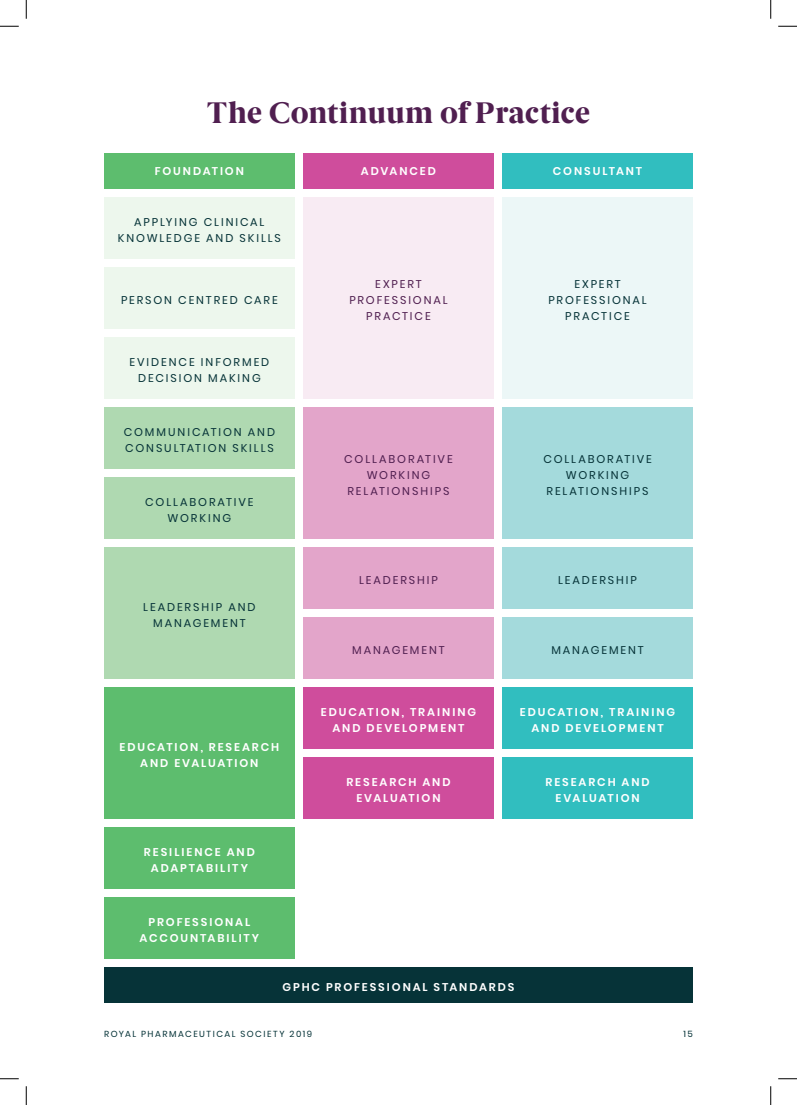
<style>
.page{position:relative;width:797px;height:1105px;background:#fff}
.page>*{position:absolute;margin:0;border:0;box-sizing:border-box;transform-origin:0 0}
.t1{font:800 30px "Berlingske Serif";letter-spacing:.01em;color:#501f50}
.t2{font:600 11.25px/16.2px "Poppins";letter-spacing:.165em;color:#fff;text-align:center}
.t3{font:11.25px/16.2px "Poppins";letter-spacing:.17em;color:#063338;text-align:center}
.t4{font:11.25px/16.2px "Poppins";letter-spacing:.165em;color:#501f50;text-align:center}
.t5{font:8.75px "Poppins";letter-spacing:.175em;color:#063338}
</style>
<div class="page">
<div style="left:104px;top:827px;width:190px;height:61px;background:#5dbd6e"></div>
<div style="left:104px;top:897px;width:190px;height:61px;background:#5dbd6e"></div>
<div style="left:104px;top:967px;width:588px;height:35px;background:#063338"></div>
<div style="left:104px;top:337px;width:190px;height:61px;background:#edf7ed"></div>
<div style="left:104px;top:407px;width:190px;height:61px;background:#afd9b1"></div>
<div style="left:303px;top:197px;width:190px;height:201px;background:#f8ebf3"></div>
<div style="left:502px;top:197px;width:190px;height:201px;background:#ecf7f7"></div>
<div style="left:303px;top:407px;width:190px;height:131px;background:#e3a5ca"></div>
<div style="left:502px;top:407px;width:190px;height:131px;background:#a4dadc"></div>
<div style="left:303px;top:547px;width:190px;height:61px;background:#e3a5ca"></div>
<div style="left:502px;top:547px;width:190px;height:61px;background:#a4dadc"></div>
<div style="left:303px;top:617px;width:190px;height:61px;background:#e3a5ca"></div>
<div style="left:502px;top:617px;width:190px;height:61px;background:#a4dadc"></div>
<div style="left:104px;top:197px;width:190px;height:61px;background:#edf7ed"></div>
<div style="left:104px;top:477px;width:190px;height:61px;background:#afd9b1"></div>
<div style="left:104px;top:267px;width:190px;height:61px;background:#edf7ed"></div>
<div style="left:104px;top:687px;width:190px;height:131px;background:#5dbd6e"></div>
<div style="left:303px;top:757px;width:190px;height:61px;background:#cf4d9c"></div>
<div style="left:502px;top:757px;width:190px;height:61px;background:#31bebf"></div>
<div style="left:303px;top:687px;width:190px;height:61px;background:#cf4d9c"></div>
<div style="left:502px;top:687px;width:190px;height:61px;background:#31bebf"></div>
<div style="left:104px;top:547px;width:190px;height:131px;background:#afd9b1"></div>
<div style="left:104px;top:153px;width:190px;height:35px;background:#5dbd6e"></div>
<div style="left:303px;top:153px;width:190px;height:35px;background:#cf4d9c"></div>
<div style="left:502px;top:153px;width:190px;height:35px;background:#31bebf"></div>
<svg style="left:0;top:25px;width:19px;height:2px"></svg>
<svg style="left:778px;top:25px;width:19px;height:2px"></svg>
<svg style="left:0;top:1078px;width:19px;height:1px"></svg>
<svg style="left:778px;top:1078px;width:19px;height:1px"></svg>
<svg style="left:25px;top:0;width:2px;height:19px"></svg>
<svg style="left:25px;top:1086px;width:2px;height:19px"></svg>
<svg style="left:770px;top:0;width:1px;height:19px"></svg>
<svg style="left:770px;top:1086px;width:1px;height:19px"></svg>
<h1 class="t1" style="left:207px;top:91px;width:384px">The Continuum of Practice</h1>
<p class="t2" style="left:155px;top:163px;width:91px">FOUNDATION</p>
<p class="t2" style="left:361px;top:163px;width:77px">ADVANCED</p>
<p class="t2" style="left:553px;top:163px;width:91px">CONSULTANT</p>
<p class="t3" style="left:118px;top:214px;width:164px">APPLYING CLINICAL<br>KNOWLEDGE AND SKILLS</p>
<p class="t3" style="left:121px;top:292px;width:158px">PERSON CENTRED CARE</p>
<p class="t3" style="left:129px;top:354px;width:141px">EVIDENCE INFORMED<br>DECISION MAKING</p>
<p class="t3" style="left:124px;top:424px;width:153px;text-align:left">COMMUNICATION AND<br>CONSULTATION SKILLS</p>
<p class="t3" style="left:145px;top:494px;width:110px">COLLABORATIVE<br>WORKING</p>
<p class="t3" style="left:143px;top:599px;width:114px">LEADERSHIP AND<br>MANAGEMENT</p>
<p class="t2" style="left:120px;top:739px;width:161px">EDUCATION, RESEARCH<br>AND EVALUATION</p>
<p class="t2" style="left:144px;top:844px;width:112px">RESILIENCE AND<br>ADAPTABILITY</p>
<p class="t2" style="left:140px;top:914px;width:121px">PROFESSIONAL<br>ACCOUNTABILITY</p>
<p class="t4" style="left:349px;top:276px;width:100px">EXPERT<br>PROFESSIONAL<br>PRACTICE</p>
<p class="t3" style="left:548px;top:276px;width:100px">EXPERT<br>PROFESSIONAL<br>PRACTICE</p>
<p class="t4" style="left:344px;top:451px;width:110px">COLLABORATIVE<br>WORKING<br>RELATIONSHIPS</p>
<p class="t3" style="left:543px;top:451px;width:110px">COLLABORATIVE<br>WORKING<br>RELATIONSHIPS</p>
<p class="t4" style="left:359px;top:572px;width:80px">LEADERSHIP</p>
<p class="t3" style="left:558px;top:572px;width:80px">LEADERSHIP</p>
<p class="t4" style="left:352px;top:642px;width:94px">MANAGEMENT</p>
<p class="t3" style="left:551px;top:642px;width:94px">MANAGEMENT</p>
<p class="t2" style="left:321px;top:704px;width:157px">EDUCATION, TRAINING<br>AND DEVELOPMENT</p>
<p class="t2" style="left:520px;top:704px;width:157px">EDUCATION, TRAINING<br>AND DEVELOPMENT</p>
<p class="t2" style="left:346px;top:774px;width:106px">RESEARCH AND<br>EVALUATION</p>
<p class="t2" style="left:545px;top:774px;width:106px">RESEARCH AND<br>EVALUATION</p>
<p class="t2" style="left:282px;top:979px;width:233px">GPHC PROFESSIONAL STANDARDS</p>
<p class="t5" style="left:104px;top:1029px;width:209px">ROYAL PHARMACEUTICAL SOCIETY 2019</p>
<p class="t5" style="left:683px;top:1029px;width:11px">15</p>
</div>
